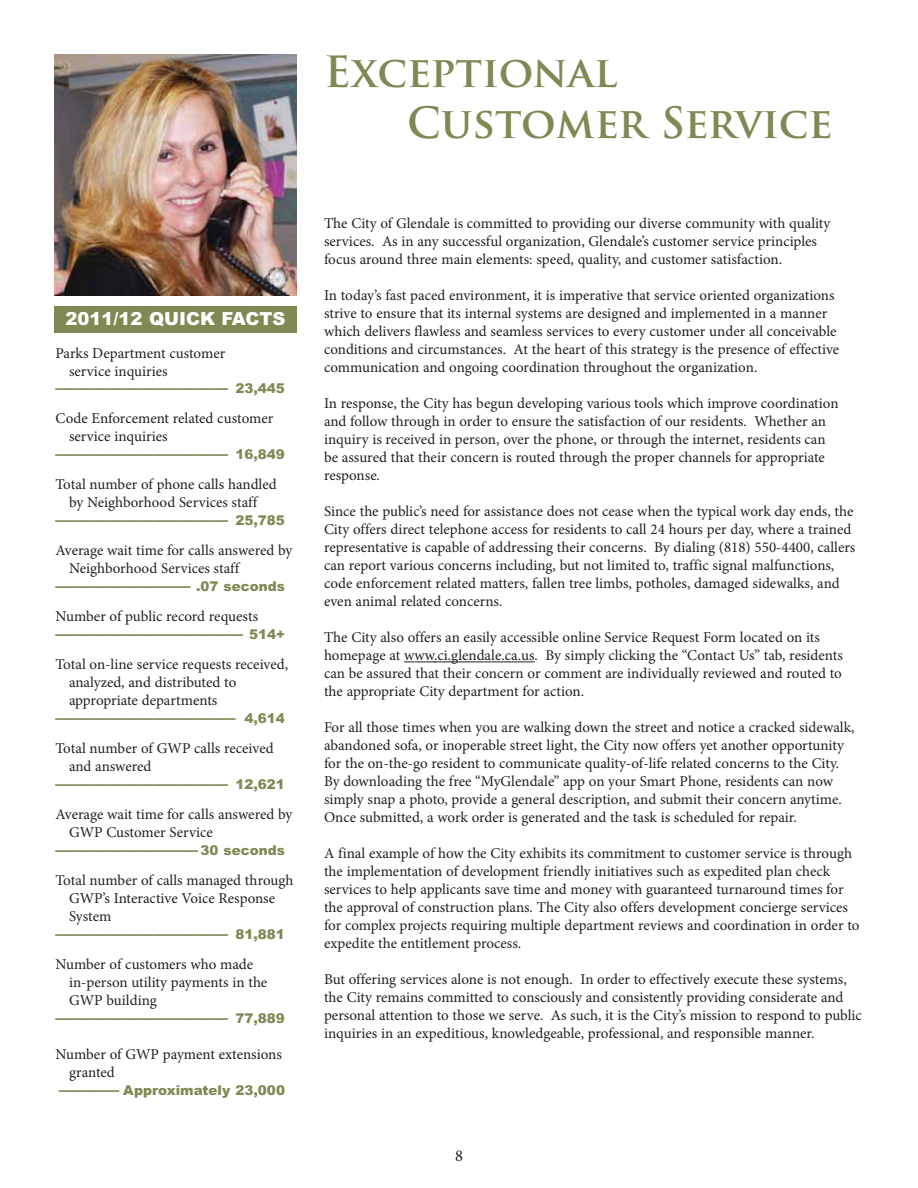
<style>
.page{position:relative;width:918px;height:1188px;background:#fff}
.page>*{position:absolute;margin:0;border:0;box-sizing:border-box;transform-origin:0 0}
.t1{font:700 42px/50.4px "Trajan Pro";color:#808954}
.t2{font:900 18px "Arial";color:#fff}
.t3{font:16.5px "Minion Pro";color:#231f20}
.t4{font:15px/18px "Minion Pro";color:#231f20}
.t5{font:900 15px "Arial";color:#808954}
.t6{font:900 13.5px "Arial";color:#808954}
.s1{font-size:13.5px}
.s2{font-size:15px}
</style>
<div class="page">
<svg style="left:404px;top:662px;width:131px;height:1px"></svg>
<img style="left:54px;top:54px;width:243px;height:241px">
<div style="left:54px;top:306px;width:243px;height:27px;background:#808954"></div>
<h1 class="t1" style="left:407px;top:47px;width:427px;text-indent:-83px">Exceptional<br>Customer Service</h1>
<p class="t2" style="left:65px;top:312px;width:222px">2011/12 QUICK FACTS</p>
<p class="t4" style="left:69px;top:345px;width:158px;text-indent:-14px">Parks Department customer service inquiries</p>
<p class="t5" style="left:56px;top:383px;width:231px">––––––––––––––––––––––– <span class="s1">23,445</span></p>
<p class="t4" style="left:69px;top:411px;width:206px;text-indent:-14px">Code Enforcement related customer service inquiries</p>
<p class="t5" style="left:56px;top:449px;width:231px">––––––––––––––––––––––– <span class="s1">16,849</span></p>
<p class="t4" style="left:56px;top:477px;width:223px;text-align:center">Total number of phone calls handled by Neighborhood Services staff</p>
<p class="t5" style="left:56px;top:515px;width:231px">––––––––––––––––––––––– <span class="s1">25,785</span></p>
<p class="t4" style="left:69px;top:543px;width:225px;text-indent:-14px">Average wait time for calls answered by<br>Neighborhood Services staff</p>
<p class="t5" style="left:56px;top:581px;width:231px">–––––––––––––––––– <span class="s1">.07 seconds</span></p>
<p class="t4" style="left:56px;top:609px;width:204px">Number of public record requests</p>
<p class="t5" style="left:56px;top:629px;width:231px">––––––––––––––––––––––––– <span class="s1">514+</span></p>
<p class="t4" style="left:69px;top:657px;width:221px;text-indent:-14px">Total on-line service requests received, analyzed, and distributed to appropriate departments</p>
<p class="t5" style="left:56px;top:712px;width:231px">–––––––––––––––––––––––– <span class="s1">4,614</span></p>
<p class="t4" style="left:69px;top:741px;width:206px;text-indent:-14px">Total number of GWP calls received and answered</p>
<p class="t5" style="left:56px;top:778px;width:231px">––––––––––––––––––––––– <span class="s1">12,621</span></p>
<p class="t4" style="left:69px;top:807px;width:225px;text-indent:-14px">Average wait time for calls answered by<br>GWP Customer Service</p>
<p class="t5" style="left:56px;top:844px;width:231px">––––––––––––––––––– <span class="s1">30 seconds</span></p>
<p class="t4" style="left:69px;top:873px;width:226px;text-indent:-14px">Total number of calls managed through<br>GWP’s Interactive Voice Response<br>System</p>
<p class="t5" style="left:56px;top:928px;width:231px">––––––––––––––––––––––– <span class="s1">81,881</span></p>
<p class="t4" style="left:69px;top:957px;width:200px;text-indent:-14px">Number of customers who made in-person utility payments in the<br>GWP building</p>
<p class="t5" style="left:56px;top:1012px;width:231px">––––––––––––––––––––––– <span class="s1">77,889</span></p>
<p class="t4" style="left:69px;top:1047px;width:214px;text-indent:-14px">Number of GWP payment extensions granted</p>
<p class="t6" style="left:59px;top:1085px;width:227px"><span class="s2">––––––––</span> Approximately 23,000</p>
<p class="t4" style="left:324px;top:216px;width:508px">The City of Glendale is committed to providing our diverse community with quality services. As in any successful organization, Glendale’s customer service principles focus around three main elements: speed, quality, and customer satisfaction.</p>
<p class="t4" style="left:324px;top:288px;width:517px">In today’s fast paced environment, it is imperative that service oriented organizations strive to ensure that its internal systems are designed and implemented in a manner which delivers flawless and seamless services to every customer under all conceivable conditions and circumstances. At the heart of this strategy is the presence of effective communication and ongoing coordination throughout the organization.</p>
<p class="t4" style="left:324px;top:396px;width:516px">In response, the City has begun developing various tools which improve coordination and follow through in order to ensure the satisfaction of our residents. Whether an inquiry is received in person, over the phone, or through the internet, residents can be assured that their concern is routed through the proper channels for appropriate response.</p>
<p class="t4" style="left:324px;top:504px;width:533px">Since the public’s need for assistance does not cease when the typical work day ends, the City offers direct telephone access for residents to call 24 hours per day, where a trained representative is capable of addressing their concerns. By dialing (818) 550-4400, callers can report various concerns including, but not limited to, traffic signal malfunctions, code enforcement related matters, fallen tree limbs, potholes, damaged sidewalks, and even animal related concerns.</p>
<p class="t4" style="left:324px;top:630px;width:520px">The City also offers an easily accessible online Service Request Form located on its homepage at www.ci.glendale.ca.us. By simply clicking the “Contact Us” tab, residents can be assured that their concern or comment are individually reviewed and routed to the appropriate City department for action.</p>
<p class="t4" style="left:324px;top:720px;width:532px">For all those times when you are walking down the street and notice a cracked sidewalk, abandoned sofa, or inoperable street light, the City now offers yet another opportunity for the on-the-go resident to communicate quality-of-life related concerns to the City.<br>By downloading the free “MyGlendale” app on your Smart Phone, residents can now simply snap a photo, provide a general description, and submit their concern anytime.<br>Once submitted, a work order is generated and the task is scheduled for repair.</p>
<p class="t4" style="left:324px;top:846px;width:537px">A final example of how the City exhibits its commitment to customer service is through the implementation of development friendly initiatives such as expedited plan check services to help applicants save time and money with guaranteed turnaround times for the approval of construction plans. The City also offers development concierge services for complex projects requiring multiple department reviews and coordination in order to expedite the entitlement process.</p>
<p class="t4" style="left:324px;top:972px;width:539px">But offering services alone is not enough. In order to effectively execute these systems, the City remains committed to consciously and consistently providing considerate and personal attention to those we serve. As such, it is the City’s mission to respond to public inquiries in an expeditious, knowledgeable, professional, and responsible manner.</p>
<p class="t3" style="left:455px;top:1150px;width:9px">8</p>
</div>
